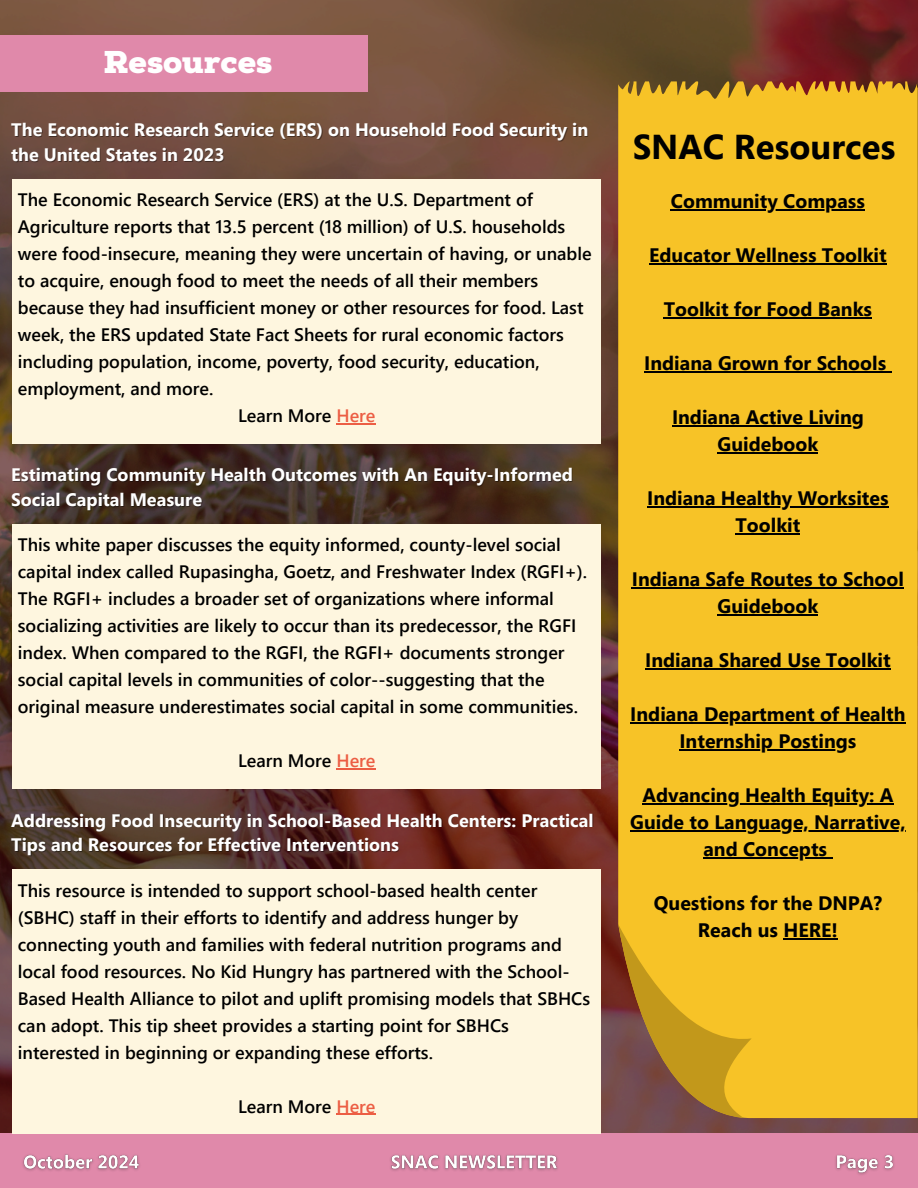
<style>
.page{position:relative;width:918px;height:1188px;background:#fff}
.page>*{position:absolute;margin:0;border:0;box-sizing:border-box;transform-origin:0 0}
.t1{font:700 34.5px "Segoe UI";color:#000}
.t2{font:900 31.5px "Nexa Slab";color:#fff}
.t3{font:700 19.5px/27px "Segoe UI";color:#000;text-align:center}
.t4{font:600 18px/27px "Segoe UI";color:#000}
.t5{font:700 18px/24.8px "Segoe UI";color:#fff}
.s1{color:#ec5e44}
</style>
<div class="page">
<img style="left:0;top:0;width:918px;height:1134px">
<div style="left:0;top:1134px;width:918px;height:54px;background:#e089aa"></div>
<img style="left:390px;top:1154px;width:168px;height:17px">
<img style="left:22px;top:1154px;width:118px;height:17px">
<img style="left:835px;top:1154px;width:59px;height:21px">
<div style="left:0;top:36px;width:368px;height:56px;background:#e089aa"></div>
<div style="left:618px;top:70px;width:300px;height:1048px;background:#f7c327"></div>
<svg style="left:618px;top:924px;width:134px;height:194px;background:#c6962b"></svg>
<hr style="left:671px;top:209px;width:194px;height:1px;background:#000">
<hr style="left:649px;top:263px;width:238px;height:1px;background:#000">
<hr style="left:664px;top:317px;width:208px;height:1px;background:#000">
<hr style="left:644px;top:371px;width:242px;height:1px;background:#000">
<hr style="left:672px;top:425px;width:192px;height:1px;background:#000">
<hr style="left:718px;top:452px;width:100px;height:1px;background:#000">
<hr style="left:647px;top:506px;width:242px;height:1px;background:#000">
<hr style="left:736px;top:533px;width:64px;height:1px;background:#000">
<hr style="left:632px;top:587px;width:272px;height:1px;background:#000">
<hr style="left:718px;top:614px;width:100px;height:1px;background:#000">
<hr style="left:645px;top:668px;width:246px;height:1px;background:#000">
<hr style="left:630px;top:722px;width:276px;height:1px;background:#000">
<hr style="left:679px;top:749px;width:169px;height:1px;background:#000">
<hr style="left:642px;top:803px;width:252px;height:1px;background:#000">
<hr style="left:630px;top:830px;width:276px;height:1px;background:#000">
<hr style="left:703px;top:857px;width:124px;height:1px;background:#000">
<hr style="left:784px;top:938px;width:54px;height:1px;background:#000">
<div style="left:13px;top:179px;width:588px;height:264px;background:#fef6df"></div>
<hr style="left:337px;top:423px;width:39px;height:1px;background:#ec5e44">
<div style="left:13px;top:524px;width:588px;height:265px;background:#fef6df"></div>
<hr style="left:337px;top:768px;width:39px;height:2px;background:#ec5e44">
<div style="left:13px;top:870px;width:588px;height:264px;background:#fef6df"></div>
<hr style="left:337px;top:1114px;width:39px;height:1px;background:#ec5e44">
<h1 class="t2" style="left:104px;top:44px;width:170px">Resources</h1>
<p class="t5" style="left:11px;top:117px;width:578px">The Economic Research Service (ERS) on Household Food Security in</p>
<p class="t5" style="left:11px;top:141px;width:215px">the United States in 2023</p>
<p class="t4" style="left:18px;top:185px;width:575px">The Economic Research Service (ERS) at the U.S. Department of Agriculture reports that 13.5 percent (18 million) of U.S. households were food-insecure, meaning they were uncertain of having, or unable to acquire, enough food to meet the needs of all their members because they had insufficient money or other resources for food. Last week, the ERS updated State Fact Sheets for rural economic factors including population, income, poverty, food security, education, employment, and more.</p>
<p class="t4" style="left:238px;top:401px;width:139px">Learn More <span class="s1">Here</span></p>
<p class="t5" style="left:11px;top:462px;width:563px">Estimating Community Health Outcomes with An Equity-Informed</p>
<p class="t5" style="left:11px;top:487px;width:192px">Social Capital Measure</p>
<p class="t4" style="left:18px;top:530px;width:571px">This white paper discusses the equity informed, county-level social capital index called Rupasingha, Goetz, and Freshwater Index (RGFI+).<br>The RGFI+ includes a broader set of organizations where informal socializing activities are likely to occur than its predecessor, the RGFI index. When compared to the RGFI, the RGFI+ documents stronger social capital levels in communities of color--suggesting that the original measure underestimates social capital in some communities.</p>
<p class="t4" style="left:238px;top:746px;width:139px">Learn More <span class="s1">Here</span></p>
<p class="t5" style="left:11px;top:807px;width:584px">Addressing Food Insecurity in School-Based Health Centers: Practical<br>Tips and Resources for Effective Interventions</p>
<p class="t4" style="left:18px;top:876px;width:574px">This resource is intended to support school-based health center (SBHC) staff in their efforts to identify and address hunger by connecting youth and families with federal nutrition programs and local food resources. No Kid Hungry has partnered with the School-Based Health Alliance to pilot and uplift promising models that SBHCs can adopt. This tip sheet provides a starting point for SBHCs interested in beginning or expanding these efforts.</p>
<p class="t4" style="left:238px;top:1092px;width:139px">Learn More <span class="s1">Here</span></p>
<p class="t1" style="left:633px;top:122px;width:264px">SNAC Resources</p>
<p class="t3" style="left:671px;top:187px;width:196px">Community Compass</p>
<p class="t3" style="left:649px;top:241px;width:239px">Educator Wellness Toolkit</p>
<p class="t3" style="left:664px;top:295px;width:210px">Toolkit for Food Banks</p>
<p class="t3" style="left:644px;top:349px;width:243px">Indiana Grown for Schools</p>
<p class="t3" style="left:672px;top:403px;width:193px">Indiana Active Living<br>Guidebook</p>
<p class="t3" style="left:647px;top:484px;width:243px">Indiana Healthy Worksites<br>Toolkit</p>
<p class="t3" style="left:632px;top:565px;width:274px">Indiana Safe Routes to School<br>Guidebook</p>
<p class="t3" style="left:645px;top:646px;width:247px">Indiana Shared Use Toolkit</p>
<p class="t3" style="left:630px;top:700px;width:277px">Indiana Department of Health</p>
<h1 class="t3" style="left:679px;top:727px;width:178px">Internship Postings</h1>
<p class="t3" style="left:642px;top:781px;width:253px">Advancing Health Equity: A</p>
<p class="t3" style="left:630px;top:808px;width:277px">Guide to Language, Narrative,</p>
<p class="t3" style="left:703px;top:835px;width:125px">and Concepts</p>
<p class="t3" style="left:654px;top:889px;width:230px">Questions for the DNPA?<br>Reach us HERE!</p>
</div>
